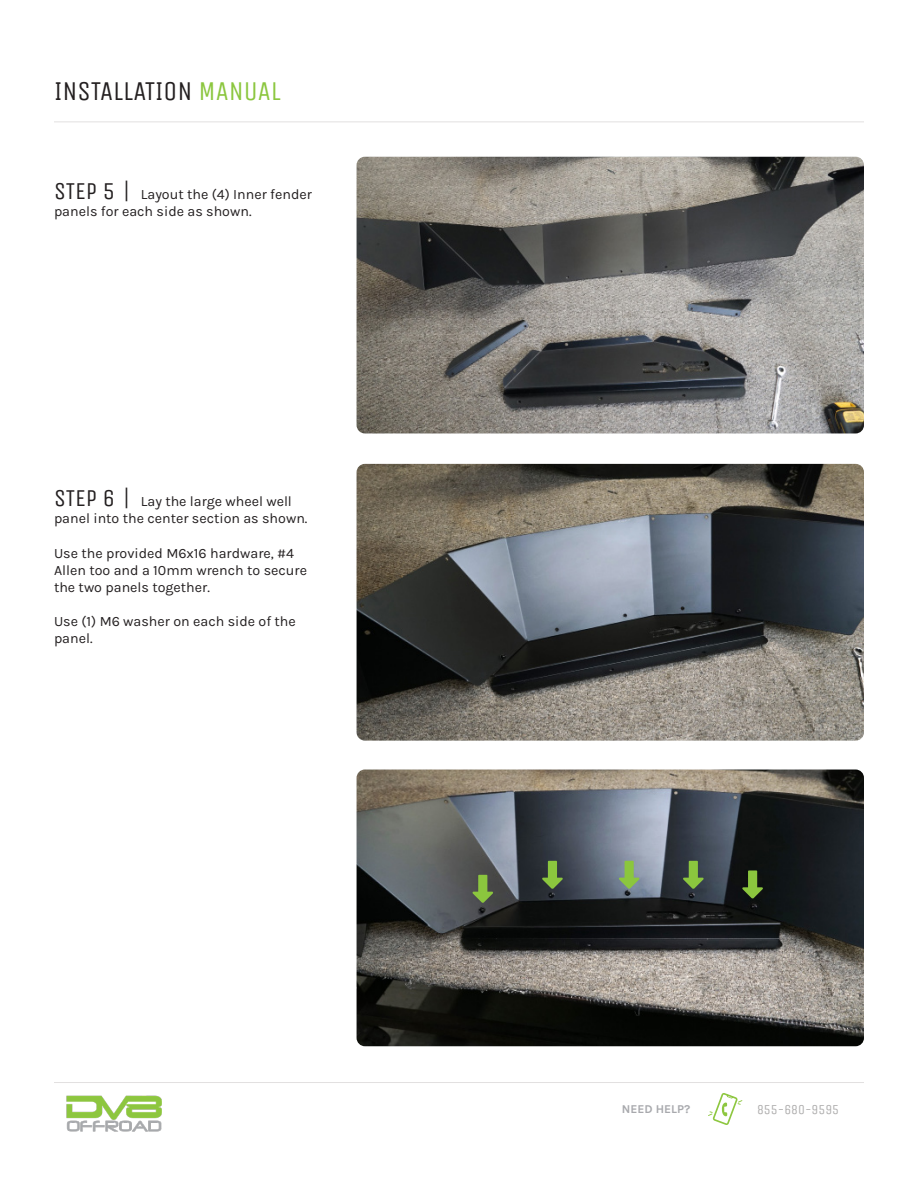
<style>
.page{position:relative;width:918px;height:1188px;background:#fff}
.page>*{position:absolute;margin:0;border:0;box-sizing:border-box;transform-origin:0 0}
.t1{font:27px "Unica One";color:#231f20}
.t2{font:14.25px/17.1px "Karla";color:#231f20}
.t3{font:13.5px "Unica One";color:#aeadad}
.t4{font:700 12px "Karla";color:#a8a9ad}
.s1{color:#8bc63e}
.s2{font-family:"Unica One";font-size:24px}
</style>
<div class="page">
<img style="left:357px;top:464px;width:507px;height:277px">
<img style="left:357px;top:770px;width:507px;height:276px">
<img style="left:357px;top:157px;width:507px;height:276px">
<hr style="left:54px;top:122px;width:810px;height:1px;background:#e2e0e0">
<svg style="left:708px;top:1093px;width:34px;height:32px"></svg>
<hr style="left:54px;top:1082px;width:810px;height:1px;background:#e2e0e0">
<img style="left:66px;top:1095px;width:96px;height:37px">
<svg style="left:472px;top:875px;width:21px;height:28px"></svg>
<svg style="left:542px;top:861px;width:21px;height:28px"></svg>
<svg style="left:618px;top:861px;width:22px;height:28px"></svg>
<svg style="left:683px;top:861px;width:21px;height:28px"></svg>
<svg style="left:742px;top:870px;width:21px;height:29px"></svg>
<p class="t1" style="left:54px;top:72px;width:228px">INSTALLATION <span class="s1">MANUAL</span></p>
<p class="t2" style="left:54px;top:185px;width:259px"><span class="s2">STEP 5 |</span> Layout the (4) Inner fender panels for each side as shown.</p>
<p class="t2" style="left:54px;top:492px;width:255px"><span class="s2">STEP 6 |</span> Lay the large wheel well panel into the center section as shown.</p>
<p class="t2" style="left:54px;top:544px;width:254px">Use the provided M6x16 hardware, #4<br>Allen too and a 10mm wrench to secure the two panels together.</p>
<p class="t2" style="left:54px;top:612px;width:243px">Use (1) M6 washer on each side of the panel.</p>
<p class="t4" style="left:622px;top:1101px;width:70px">NEED HELP?</p>
<p class="t3" style="left:757px;top:1100px;width:84px">855-680-9595</p>
</div>
